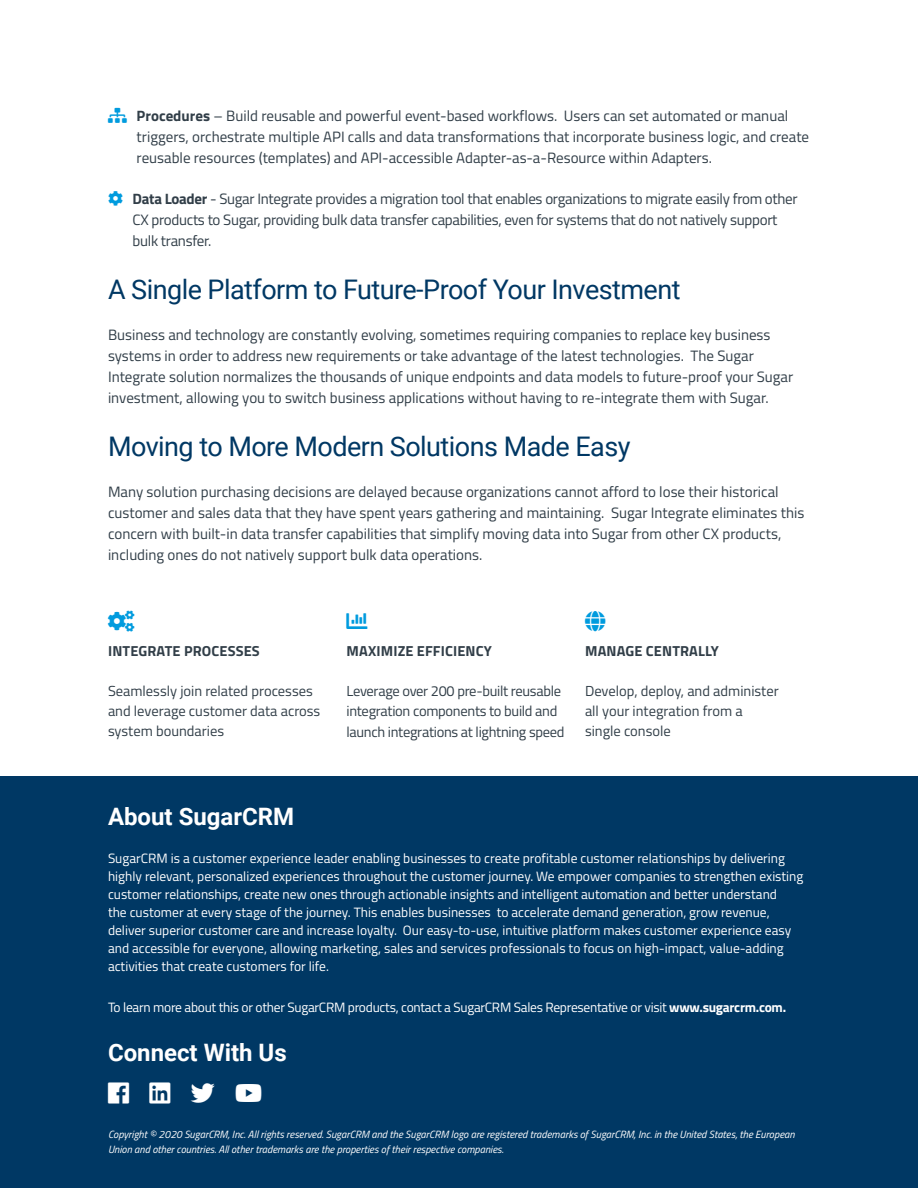
<style>
.page{position:relative;width:918px;height:1188px;background:#fff}
.page>*{position:absolute;margin:0;border:0;box-sizing:border-box;transform-origin:0 0}
.t1{font:27px "Roboto";letter-spacing:-.02em;color:#003864}
.t2{font:700 24px "Roboto";color:#fff}
.t3{font:15px/21px "Titillium";color:#313e48}
.t4{font:15px/21px "Titillium";letter-spacing:-.02em;color:#313e48}
.t5{font:14.55px/20.4px "Titillium";color:#313e48}
.t6{font:14.55px/20.7px "Titillium";letter-spacing:-.02em;color:#313e48}
.Heading{font:700 14.55px "Titillium";letter-spacing:.01em;color:#313e48}
.t7{font:13.5px/18px "Titillium";color:#fff}
.t8{font:13.5px "Titillium";letter-spacing:-.02em;color:#fff}
.t9{font:italic 10.5px/15px "Titillium Web";color:#fff}
.s1{color:#009bde}
.s2{font-weight:700}
</style>
<div class="page">
<div style="left:0;top:777px;width:918px;height:411px;background:#003864"></div>
<p class="t3" style="left:137px;top:105px;width:674px;text-indent:-29px"><span class="s1">➔</span> <span class="s2">Procedures</span> – Build reusable and powerful event-based workflows. Users can set automated or manual triggers, orchestrate multiple API calls and data transformations that incorporate business logic, and create reusable resources (templates) and API-accessible Adapter-as-a-Resource within Adapters.</p>
<p class="t4" style="left:133px;top:188px;width:667px"><span class="s2">Data Loader</span> - Sugar Integrate provides a migration tool that enables organizations to migrate easily from other<br>CX products to Sugar, providing bulk data transfer capabilities, even for systems that do not natively support bulk transfer.</p>
<p class="t1" style="left:108px;top:271px;width:574px">A Single Platform to Future-Proof Your Investment</p>
<p class="t3" style="left:108px;top:324px;width:687px">Business and technology are constantly evolving, sometimes requiring companies to replace key business systems in order to address new requirements or take advantage of the latest technologies. The Sugar Integrate solution normalizes the thousands of unique endpoints and data models to future-proof your Sugar investment, allowing you to switch business applications without having to re-integrate them with Sugar.</p>
<p class="t1" style="left:108px;top:427px;width:524px">Moving to More Modern Solutions Made Easy</p>
<p class="t3" style="left:108px;top:481px;width:698px">Many solution purchasing decisions are delayed because organizations cannot afford to lose their historical customer and sales data that they have spent years gathering and maintaining. Sugar Integrate eliminates this concern with built-in data transfer capabilities that simplify moving data into Sugar from other CX products, including ones do not natively support bulk data operations.</p>
<p class="Heading" style="left:108px;top:639px;width:153px">INTEGRATE PROCESSES</p>
<p class="t5" style="left:108px;top:680px;width:214px">Seamlessly join related processes and leverage customer data across system boundaries</p>
<p class="Heading" style="left:347px;top:639px;width:147px">MAXIMIZE EFFICIENCY</p>
<p class="t6" style="left:346px;top:679px;width:220px">Leverage over 200 pre-built reusable integration components to build and launch integrations at lightning speed</p>
<p class="Heading" style="left:585px;top:639px;width:135px">MANAGE CENTRALLY</p>
<p class="t5" style="left:585px;top:680px;width:195px">Develop, deploy, and administer all your integration from a single console</p>
<p class="t2" style="left:108px;top:799px;width:188px">About SugarCRM</p>
<p class="t7" style="left:108px;top:848px;width:697px">SugarCRM is a customer experience leader enabling businesses to create profitable customer relationships by delivering highly relevant, personalized experiences throughout the customer journey. We empower companies to strengthen existing customer relationships, create new ones through actionable insights and intelligent automation and better understand<br>the customer at every stage of the journey. This enables businesses to accelerate demand generation, grow revenue, deliver superior customer care and increase loyalty. Our easy-to-use, intuitive platform makes customer experience easy and accessible for everyone, allowing marketing, sales and services professionals to focus on high-impact, value-adding activities that create customers for life.</p>
<p class="t8" style="left:108px;top:997px;width:680px">To learn more about this or other SugarCRM products, contact a SugarCRM Sales Representative or visit <span class="s2">www.sugarcrm.com.</span></p>
<p class="t2" style="left:108px;top:1036px;width:180px">Connect With Us</p>
<p class="t9" style="left:108px;top:1126px;width:688px">Copyright © 2020 SugarCRM, Inc. All rights reserved. SugarCRM and the SugarCRM logo are registered trademarks of SugarCRM, Inc. in the United States, the European<br>Union and other countries. All other trademarks are the properties of their respective companies.</p>
</div>
